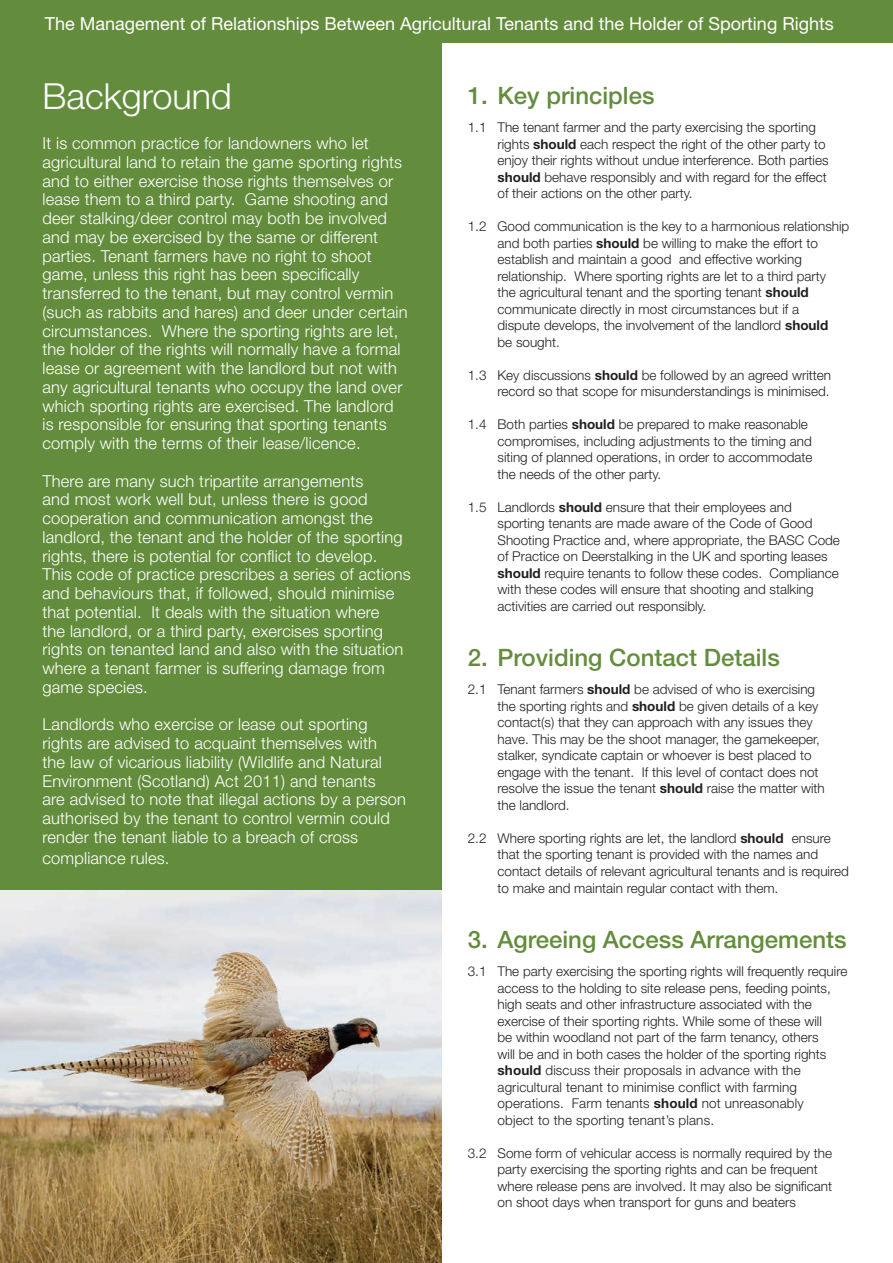
<style>
.page{position:relative;width:893px;height:1263px;background:#fff}
.page>*{position:absolute;margin:0;border:0;box-sizing:border-box;transform-origin:0 0}
.t1{font:300 36px "Helvetica Neue";color:#fff}
.t2{font:500 24px "Helvetica Neue";color:#638d3d}
.t3{font:18px "Helvetica Neue";color:#fff}
.t4{font:300 16.5px/18.8px "Helvetica Neue";letter-spacing:.01em;color:#fff}
.t5{font:300 13.5px/16.5px "Helvetica Neue";color:#231f20}
.s1{font-weight:700}
</style>
<div class="page">
<div style="left:0;top:0;width:441px;height:1263px;background:#638d3d"></div>
<div style="left:0;top:0;width:893px;height:43px;background:#638d3d"></div>
<img style="left:0;top:890px;width:441px;height:373px">
<h3 class="t3" style="left:45px;top:13px;width:790px">The Management of Relationships Between Agricultural Tenants and the Holder of Sporting Rights</h3>
<h1 class="t1" style="left:43px;top:74px;width:191px">Background</h1>
<p class="t4" style="left:43px;top:133px;width:367px">It is common practice for landowners who let agricultural land to retain the game sporting rights and to either exercise those rights themselves or lease them to a third party. Game shooting and deer stalking/deer control may both be involved and may be exercised by the same or different parties. Tenant farmers have no right to shoot game, unless this right has been specifically transferred to the tenant, but may control vermin (such as rabbits and hares) and deer under certain circumstances. Where the sporting rights are let, the holder of the rights will normally have a formal lease or agreement with the landlord but not with any agricultural tenants who occupy the land over which sporting rights are exercised. The landlord is responsible for ensuring that sporting tenants comply with the terms of their lease/licence.</p>
<p class="t4" style="left:43px;top:471px;width:370px">There are many such tripartite arrangements<br>and most work well but, unless there is good cooperation and communication amongst the landlord, the tenant and the holder of the sporting rights, there is potential for conflict to develop.<br>This code of practice prescribes a series of actions and behaviours that, if followed, should minimise that potential. It deals with the situation where<br>the landlord, or a third party, exercises sporting rights on tenanted land and also with the situation where a tenant farmer is suffering damage from game species.</p>
<p class="t4" style="left:43px;top:715px;width:365px">Landlords who exercise or lease out sporting rights are advised to acquaint themselves with<br>the law of vicarious liability (Wildlife and Natural Environment (Scotland) Act 2011) and tenants<br>are advised to note that illegal actions by a person authorised by the tenant to control vermin could render the tenant liable to a breach of cross</p>
<p class="t4" style="left:43px;top:848px;width:129px">compliance rules.</p>
<h2 class="t2" style="left:468px;top:81px;width:188px">1. Key principles</h2>
<p class="t5" style="left:497px;top:119px;width:333px;text-indent:-30px">1.1 The tenant farmer and the party exercising the sporting rights <span class="s1">should</span> each respect the right of the other party to enjoy their rights without undue interference. Both parties <span class="s1">should</span> behave responsibly and with regard for the effect of their actions on the other party.</p>
<p class="t5" style="left:497px;top:218px;width:353px;text-indent:-30px">1.2 Good communication is the key to a harmonious relationship and both parties <span class="s1">should</span> be willing to make the effort to establish and maintain a good and effective working relationship. Where sporting rights are let to a third party<br>the agricultural tenant and the sporting tenant <span class="s1">should </span>communicate directly in most circumstances but if a<br>dispute develops, the involvement of the landlord <span class="s1">should<br></span>be sought.</p>
<p class="t5" style="left:468px;top:366px;width:365px;text-align:right">1.3 Key discussions <span class="s1">should</span> be followed by an agreed written record so that scope for misunderstandings is minimised.</p>
<p class="t5" style="left:497px;top:416px;width:317px;text-indent:-30px">1.4 Both parties <span class="s1">should</span> be prepared to make reasonable compromises, including adjustments to the timing and siting of planned operations, in order to accommodate the needs of the other party.</p>
<p class="t5" style="left:497px;top:498px;width:344px;text-indent:-30px">1.5 Landlords <span class="s1">should</span> ensure that their employees and sporting tenants are made aware of the Code of Good Shooting Practice and, where appropriate, the BASC Code of Practice on Deerstalking in the UK and sporting leases <span class="s1">should</span> require tenants to follow these codes. Compliance with these codes will ensure that shooting and stalking activities are carried out responsibly.</p>
<h2 class="t2" style="left:468px;top:643px;width:314px">2. Providing Contact Details</h2>
<p class="t5" style="left:497px;top:681px;width:329px;text-indent:-30px">2.1 Tenant farmers <span class="s1">should</span> be advised of who is exercising the sporting rights and <span class="s1">should</span> be given details of a key contact(s) that they can approach with any issues they have. This may be the shoot manager, the gamekeeper, stalker, syndicate captain or whoever is best placed to engage with the tenant. If this level of contact does not resolve the issue the tenant <span class="s1">should</span> raise the matter with the landlord.</p>
<p class="t5" style="left:497px;top:829px;width:353px;text-indent:-30px">2.2 Where sporting rights are let, the landlord <span class="s1">should</span> ensure that the sporting tenant is provided with the names and contact details of relevant agricultural tenants and is required to make and maintain regular contact with them.</p>
<h2 class="t2" style="left:468px;top:925px;width:380px">3. Agreeing Access Arrangements</h2>
<p class="t5" style="left:497px;top:963px;width:351px;text-indent:-30px">3.1 The party exercising the sporting rights will frequently require access to the holding to site release pens, feeding points, high seats and other infrastructure associated with the exercise of their sporting rights. While some of these will<br>be within woodland not part of the farm tenancy, others<br>will be and in both cases the holder of the sporting rights <span class="s1">should</span> discuss their proposals in advance with the agricultural tenant to minimise conflict with farming operations. Farm tenants <span class="s1">should</span> not unreasonably<br>object to the sporting tenant’s plans.</p>
<p class="t5" style="left:497px;top:1144px;width:336px;text-indent:-30px">3.2 Some form of vehicular access is normally required by the party exercising the sporting rights and can be frequent where release pens are involved. It may also be significant on shoot days when transport for guns and beaters</p>
</div>
